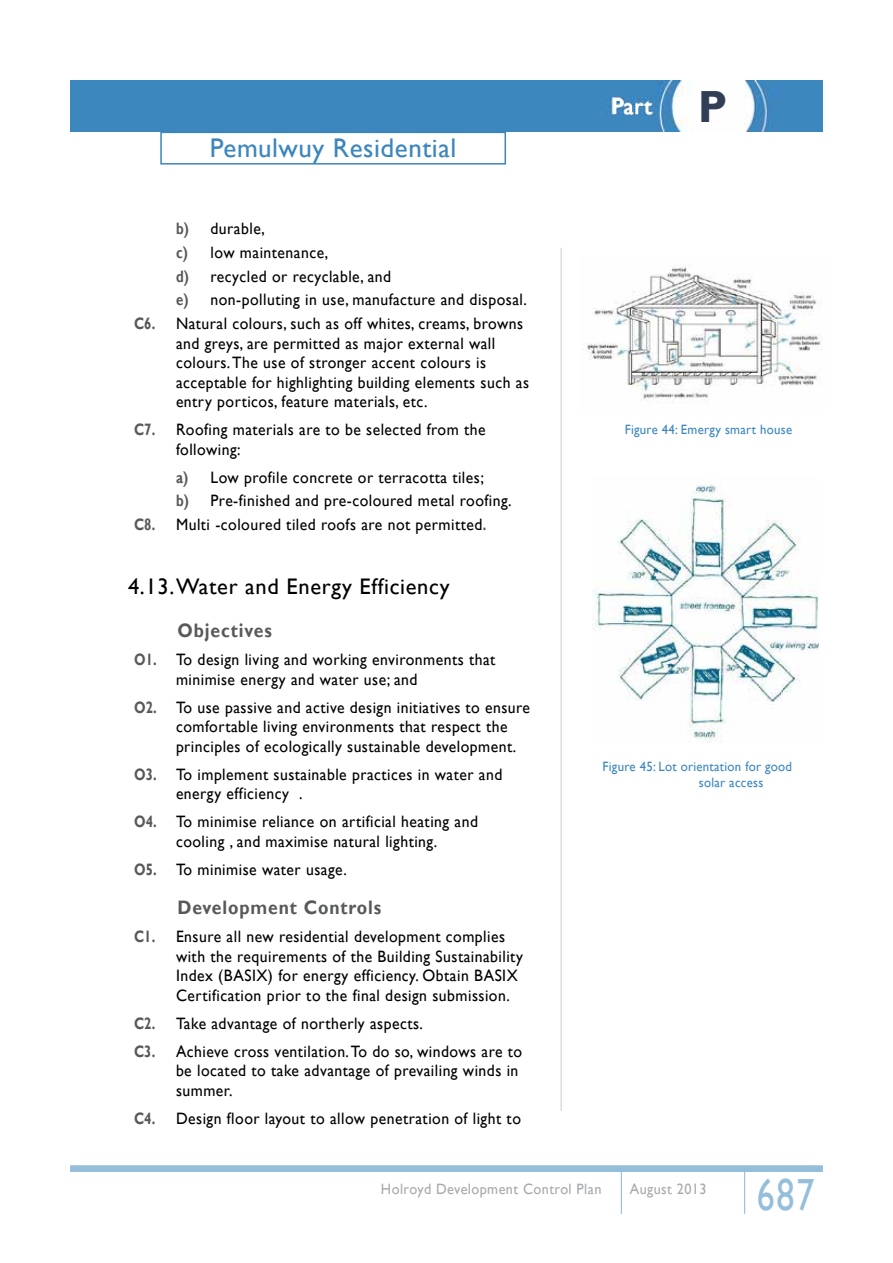
<style>
.page{position:relative;width:893px;height:1263px;background:#fff}
.page>*{position:absolute;margin:0;border:0;box-sizing:border-box;transform-origin:0 0}
.t1{font:45px "Gill Sans";color:#94beda;scale:.8 1}
.t2{font:27px "Gill Sans";letter-spacing:.02em;color:#3c86bd}
.t3{font:22.5px "Gill Sans";letter-spacing:.03em;color:#000}
.t4{font:22.5px "Gill Sans";color:#fff}
.t5{font:700 19.5px "Gill Sans";letter-spacing:.05em;color:#58595b;scale:.9 1}
.t6{font:16.5px/19.5px "Gill Sans";letter-spacing:.03em;color:#000;scale:.95 1}
.t7{font:15px "Gill Sans";letter-spacing:.03em;color:#a7a9ac;scale:.95 1}
.t8{font:13.5px/16.5px "Gill Sans";letter-spacing:.02em;color:#3c86bd;scale:.95 1}
.s1{font-weight:700;color:#58595b}
.s2{font-weight:700;font-size:45px;color:#313e56}
</style>
<div class="page">
<img style="left:70px;top:81px;width:753px;height:51px">
<div style="left:160px;top:132px;width:346px;height:33px;border:2px solid #3c86bd"></div>
<img style="left:593px;top:484px;width:225px;height:258px">
<img style="left:587px;top:265px;width:234px;height:138px">
<div style="left:70px;top:1165px;width:753px;height:7px;background:#94beda"></div>
<hr style="left:621px;top:1167px;width:1px;height:47px;background:#94beda">
<hr style="left:744px;top:1167px;width:1px;height:47px;background:#94beda">
<hr style="left:561px;top:248px;width:1px;height:863px;background:#c2cfcb">
<h2 class="t2" style="left:210px;top:133px;width:248px">Pemulwuy Residential</h2>
<p class="t6" style="left:176px;top:219px;width:95px"><span class="s1">b)</span> durable,</p>
<p class="t6" style="left:176px;top:243px;width:162px"><span class="s1">c)</span> low maintenance,</p>
<p class="t6" style="left:176px;top:267px;width:228px"><span class="s1">d)</span> recycled or recyclable, and</p>
<p class="t6" style="left:176px;top:290px;width:371px"><span class="s1">e)</span> non-polluting in use, manufacture and disposal.</p>
<p class="t6" style="left:134px;top:314px;width:411px"><span class="s1">C6.</span> Natural colours, such as off whites, creams, browns</p>
<p class="t6" style="left:176px;top:334px;width:373px">and greys, are permitted as major external wall colours. The use of stronger accent colours is acceptable for highlighting building elements such as entry porticos, feature materials, etc.</p>
<p class="t6" style="left:176px;top:420px;width:327px;text-indent:-42px"><span class="s1">C7.</span> Roofing materials are to be selected from the following:</p>
<p class="t6" style="left:176px;top:468px;width:326px"><span class="s1">a)</span> Low profile concrete or terracotta tiles;</p>
<p class="t6" style="left:176px;top:491px;width:355px"><span class="s1">b)</span> Pre-finished and pre-coloured metal roofing.</p>
<p class="t6" style="left:134px;top:515px;width:372px"><span class="s1">C8.</span> Multi -coloured tiled roofs are not permitted<span class="s1">.</span></p>
<h3 class="t3" style="left:128px;top:573px;width:323px">4.13.Water and Energy Efficiency</h3>
<p class="t5" style="left:177px;top:619px;width:106px">Objectives</p>
<p class="t6" style="left:176px;top:650px;width:338px;text-indent:-42px"><span class="s1">O1.</span> To design living and working environments that minimise energy and water use; and</p>
<p class="t6" style="left:176px;top:697px;width:374px;text-indent:-42px"><span class="s1">O2.</span> To use passive and active design initiatives to ensure comfortable living environments that respect the principles of ecologically sustainable development.</p>
<p class="t6" style="left:176px;top:764px;width:345px;text-indent:-42px"><span class="s1">O3.</span> To implement sustainable practices in water and energy efficiency .</p>
<p class="t6" style="left:134px;top:812px;width:364px;text-align:center"><span class="s1">O4.</span> To minimise reliance on artificial heating and cooling , and maximise natural lighting.</p>
<p class="t6" style="left:134px;top:859px;width:226px"><span class="s1">O5.</span> To minimise water usage.</p>
<p class="t5" style="left:177px;top:896px;width:228px">Development Controls</p>
<p class="t6" style="left:176px;top:927px;width:367px;text-indent:-42px"><span class="s1">C1.</span> Ensure all new residential development complies with the requirements of the Building Sustainability Index (BASIX) for energy efficiency. Obtain BASIX Certification prior to the final design submission.</p>
<p class="t6" style="left:134px;top:1009px;width:410px;line-height:28px"><span class="s1">C2.</span> Take advantage of northerly aspects.<br><span class="s1">C3.</span> Achieve cross ventilation. To do so, windows are to</p>
<p class="t6" style="left:176px;top:1061px;width:362px">be located to take advantage of prevailing winds in summer.</p>
<p class="t6" style="left:134px;top:1109px;width:409px"><span class="s1">C4.</span> Design floor layout to allow penetration of light to</p>
<h3 class="t4" style="left:612px;top:93px;width:117px">Part <span class="s2">P</span></h3>
<p class="t8" style="left:625px;top:422px;width:178px">Figure 44: Emergy smart house</p>
<p class="t8" style="left:699px;top:758px;width:100px;text-indent:-96px">Figure 45: Lot orientation for good solar access</p>
<p class="t7" style="left:381px;top:1180px;width:234px">Holroyd Development Control Plan</p>
<p class="t7" style="left:630px;top:1180px;width:82px">August 2013</p>
<h1 class="t1" style="left:757px;top:1169px;width:74px">687</h1>
</div>
